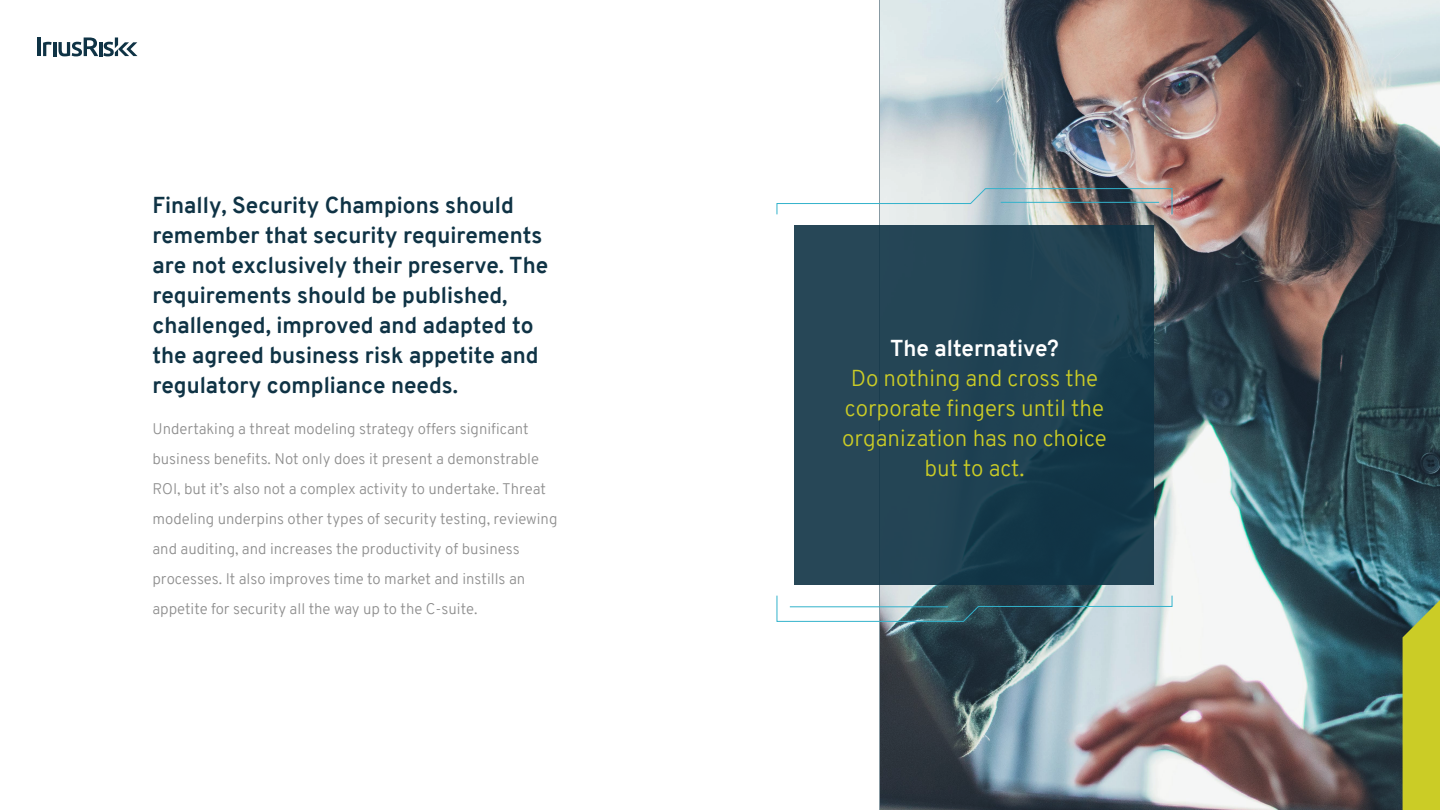
<style>
.page{position:relative;width:1440px;height:810px;background:#fff}
.page>*{position:absolute;margin:0;border:0;box-sizing:border-box;transform-origin:0 0}
.t1{font:700 22.5px/30px "Overpass";color:#0f3345}
.t2{font:300 22.5px/30px "Overpass";color:#cbcc26;text-align:center}
.t3{font:700 22.5px "Overpass";color:#fff}
.t4{font:300 15px/30px "Overpass";color:#8e8e8e}
</style>
<div class="page">
<svg style="left:43px;top:42px;width:9px;height:14px"></svg>
<hr style="left:53px;top:42px;width:3px;height:14px;background:#0f3345">
<hr style="left:38px;top:38px;width:3px;height:18px;background:#0f3345">
<svg style="left:58px;top:37px;width:79px;height:19px"></svg>
<img style="left:880px;top:0;width:560px;height:810px">
<div style="left:794px;top:225px;width:360px;height:360px;background:linear-gradient(to right,#294959,#16394a)"></div>
<svg style="left:776px;top:188px;width:396px;height:26px"></svg>
<hr style="left:1001px;top:202px;width:158px;height:1px;background:#32b2cb">
<svg style="left:776px;top:596px;width:396px;height:26px"></svg>
<hr style="left:790px;top:606px;width:158px;height:1px;background:#32b2cb">
<svg style="left:1403px;top:600px;width:37px;height:210px;background:#bfc52f"></svg>
<p class="t1" style="left:152px;top:190px;width:397px">Finally, Security Champions should remember that security requirements are not exclusively their preserve. The requirements should be published, challenged, improved and adapted to the agreed business risk appetite and regulatory compliance needs.</p>
<p class="t4" style="left:152px;top:414px;width:407px">Undertaking a threat modeling strategy offers significant business benefits. Not only does it present a demonstrable ROI, but it’s also not a complex activity to undertake. Threat modeling underpins other types of security testing, reviewing and auditing, and increases the productivity of business processes. It also improves time to market and instills an appetite for security all the way up to the C-suite.</p>
<h1 class="t3" style="left:890px;top:332px;width:170px">The alternative?</h1>
<h1 class="t2" style="left:842px;top:364px;width:266px">Do nothing and cross the corporate fingers until the organization has no choice but to act.</h1>
</div>
